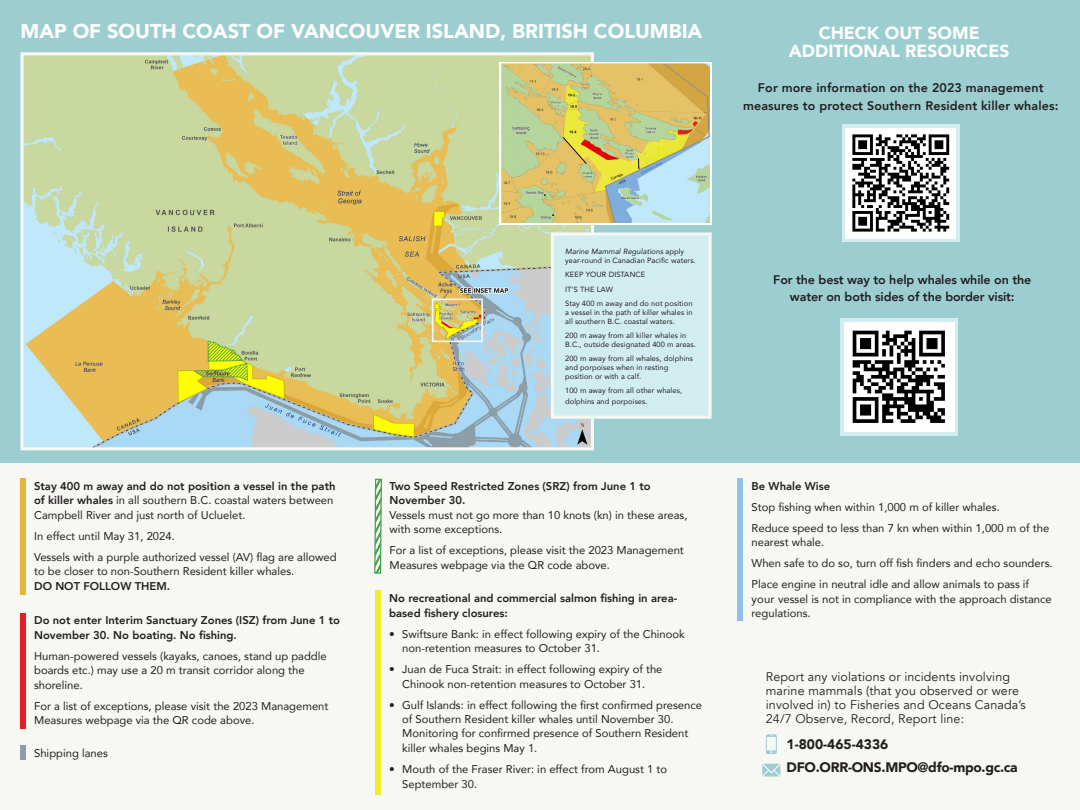
<style>
.page{position:relative;width:1080px;height:810px;background:#fff}
.page>*{position:absolute;margin:0;border:0;box-sizing:border-box;transform-origin:0 0}
.t1{font:900 20px "Avenir";color:#fff}
.t2{font:900 17.5px/18.8px "Avenir";color:#fff;text-align:center}
.t3{font:900 13.75px "Avenir";letter-spacing:-.02em;color:#231f20}
.t4{font:900 13.75px "Avenir";color:#231f20}
.t5{font:12.5px/13.8px "Avenir";letter-spacing:.01em;color:#231f20}
.Body{font:800 12.5px/17.5px "Avenir";letter-spacing:.01em;color:#231f20;text-align:center}
.Body-2{font:800 12.5px/17.5px "Avenir";letter-spacing:-.01em;color:#231f20;text-align:center}
.Body-3{font:11.25px/14.5px "Avenir";color:#231f20}
.t6{font:800 11.25px/14.4px "Avenir";color:#231f20}
.t7{font:7.5px/8.8px "Avenir";letter-spacing:.01em;color:#231f20}
.t8{font:500 3.75px "Avenir";color:#000}
.s1{font-weight:800}
.s2{font-style:italic}
</style>
<div class="page">
<div style="left:0;top:0;width:1080px;height:463px;background:#9cced1"></div>
<div style="left:0;top:463px;width:1080px;height:347px;background:#f7f7f4"></div>
<div style="left:20px;top:479px;width:6px;height:116px;background:#e4b63e"></div>
<div style="left:375px;top:590px;width:6px;height:205px;background:#f3ec2d"></div>
<div style="left:20px;top:613px;width:6px;height:116px;background:#e61f24"></div>
<svg style="left:20px;top:52px;width:574px;height:399px;background:#cbd09c"></svg>
<svg style="left:766px;top:734px;width:11px;height:20px"></svg>
<svg style="left:762px;top:764px;width:18px;height:12px"></svg>
<svg style="left:549px;top:231px;width:163px;height:189px;background:#d3ecef"></svg>
<div style="left:20px;top:746px;width:6px;height:14px;background:#8d9ea8"></div>
<svg style="left:374px;top:478px;width:8px;height:96px"></svg>
<svg style="left:842px;top:124px;width:118px;height:118px;background:#d7eff1"></svg>
<img style="left:846px;top:128px;width:110px;height:110px">
<div style="left:840px;top:318px;width:118px;height:118px;background:#d2edf0"></div>
<img style="left:844px;top:322px;width:110px;height:110px">
<div style="left:737px;top:479px;width:6px;height:142px;background:#94bfe6"></div>
<svg style="left:499px;top:62px;width:213px;height:163px"></svg>
<img style="left:501px;top:64px;width:209px;height:159px">
<svg style="left:656px;top:145px;width:18px;height:11px"></svg>
<svg style="left:563px;top:137px;width:86px;height:54px;background:#cfc26c"></svg>
<h4 class="t1" style="left:20px;top:14px;width:684px">MAP OF SOUTH COAST OF VANCOUVER ISLAND, BRITISH COLUMBIA</h4>
<h4 class="t2" style="left:789px;top:23px;width:222px">CHECK OUT SOME<br>ADDITIONAL RESOURCES</h4>
<p class="Body-3" style="left:34px;top:478px;width:303px"><span class="s1">Stay 400 m away and do not position a vessel in the path of killer whales</span> in all southern B.C. coastal waters between<br>Campbell River and just north of Ucluelet.</p>
<p class="Body-3" style="left:34px;top:528px;width:142px">In effect until May 31, 2024.</p>
<p class="Body-3" style="left:34px;top:549px;width:304px">Vessels with a purple authorized vessel (AV) flag are allowed to be closer to non-Southern Resident killer whales.<br><span class="s1">DO NOT FOLLOW THEM.</span></p>
<p class="t6" style="left:34px;top:613px;width:307px">Do not enter Interim Sanctuary Zones (ISZ) from June 1 to<br>November 30. No boating. No fishing.</p>
<p class="Body-3" style="left:34px;top:648px;width:294px">Human-powered vessels (kayaks, canoes, stand up paddle boards etc.) may use a 20 m transit corridor along the shoreline.</p>
<p class="Body-3" style="left:34px;top:698px;width:296px">For a list of exceptions, please visit the 2023 Management<br>Measures webpage via the QR code above.</p>
<p class="Body-3" style="left:34px;top:746px;width:75px">Shipping lanes</p>
<p class="t8" style="left:610px;top:176px;width:14px;rotate:-26deg">Canada</p>
<p class="t7" style="left:565px;top:247px;width:132px"><span class="s2">Marine Mammal Regulations</span> apply year-round in Canadian Pacific waters.</p>
<p class="t7" style="left:565px;top:270px;width:82px">KEEP YOUR DISTANCE</p>
<p class="t7" style="left:565px;top:285px;width:49px">IT’S THE LAW</p>
<p class="t7" style="left:565px;top:299px;width:129px;text-align:justify">Stay 400 m away and do not position a vessel in the path of killer whales in all southern B.C. coastal waters.</p>
<p class="t7" style="left:565px;top:331px;width:132px">200 m away from all killer whales in<br>B.C., outside designated 400 m areas.</p>
<p class="t7" style="left:565px;top:354px;width:129px">200 m away from all whales, dolphins and porpoises when in resting position or with a calf.</p>
<p class="t7" style="left:565px;top:385px;width:118px;line-height:11.2px">100 m away from all other whales, dolphins and porpoises.</p>
<p class="Body-3" style="left:390px;top:478px;width:299px"><span class="s1">Two Speed Restricted Zones (SRZ) from June 1 to November 30.<br></span>Vessels must not go more than 10 knots (kn) in these areas, with some exceptions.</p>
<p class="Body-3" style="left:390px;top:542px;width:296px;line-height:15px">For a list of exceptions, please visit the 2023 Management<br>Measures webpage via the QR code above.</p>
<p class="t6" style="left:389px;top:591px;width:290px">No recreational and commercial salmon fishing in area&shy;based fishery closures:</p>
<p class="Body-3" style="left:402px;top:626px;width:284px;text-indent:-13px">• Swiftsure Bank: in effect following expiry of the Chinook non-retention measures to October 31.</p>
<p class="Body-3" style="left:389px;top:662px;width:275px;text-align:center">• Juan de Fuca Strait: in effect following expiry of the<br>Chinook non-retention measures to October 31.</p>
<p class="Body-3" style="left:402px;top:697px;width:301px;text-indent:-13px">• Gulf Islands: in effect following the first confirmed presence of Southern Resident killer whales until November 30.<br>Monitoring for confirmed presence of Southern Resident killer whales begins May 1.</p>
<p class="Body-3" style="left:402px;top:761px;width:267px;line-height:15px;text-indent:-13px">• Mouth of the Fraser River: in effect from August 1 to<br>September 30.</p>
<p class="Body" style="left:743px;top:79px;width:317px">For more information on the 2023 management measures to protect Southern Resident killer whales:</p>
<p class="Body-2" style="left:773px;top:271px;width:260px">For the best way to help whales while on the water on both sides of the border visit:</p>
<p class="t6" style="left:752px;top:479px;width:80px">Be Whale Wise</p>
<p class="Body-3" style="left:752px;top:499px;width:250px">Stop fishing when within 1,000 m of killer whales.</p>
<p class="Body-3" style="left:752px;top:520px;width:299px">Reduce speed to less than 7 kn when within 1,000 m of the nearest whale.</p>
<p class="Body-3" style="left:752px;top:556px;width:303px">When safe to do so, turn off fish finders and echo sounders.</p>
<p class="Body-3" style="left:752px;top:577px;width:302px">Place engine in neutral idle and allow animals to pass if your vessel is not in compliance with the approach distance regulations.</p>
<h5 class="t5" style="left:766px;top:670px;width:261px">Report any violations or incidents involving marine mammals (that you observed or were involved in) to Fisheries and Oceans Canada’s 24/7 Observe, Record, Report line:</h5>
<h5 class="t4" style="left:787px;top:733px;width:103px">1-800-465-4336</h5>
<h5 class="t3" style="left:787px;top:756px;width:233px">DFO.ORR-ONS.MPO@dfo-mpo.gc.ca</h5>
</div>
